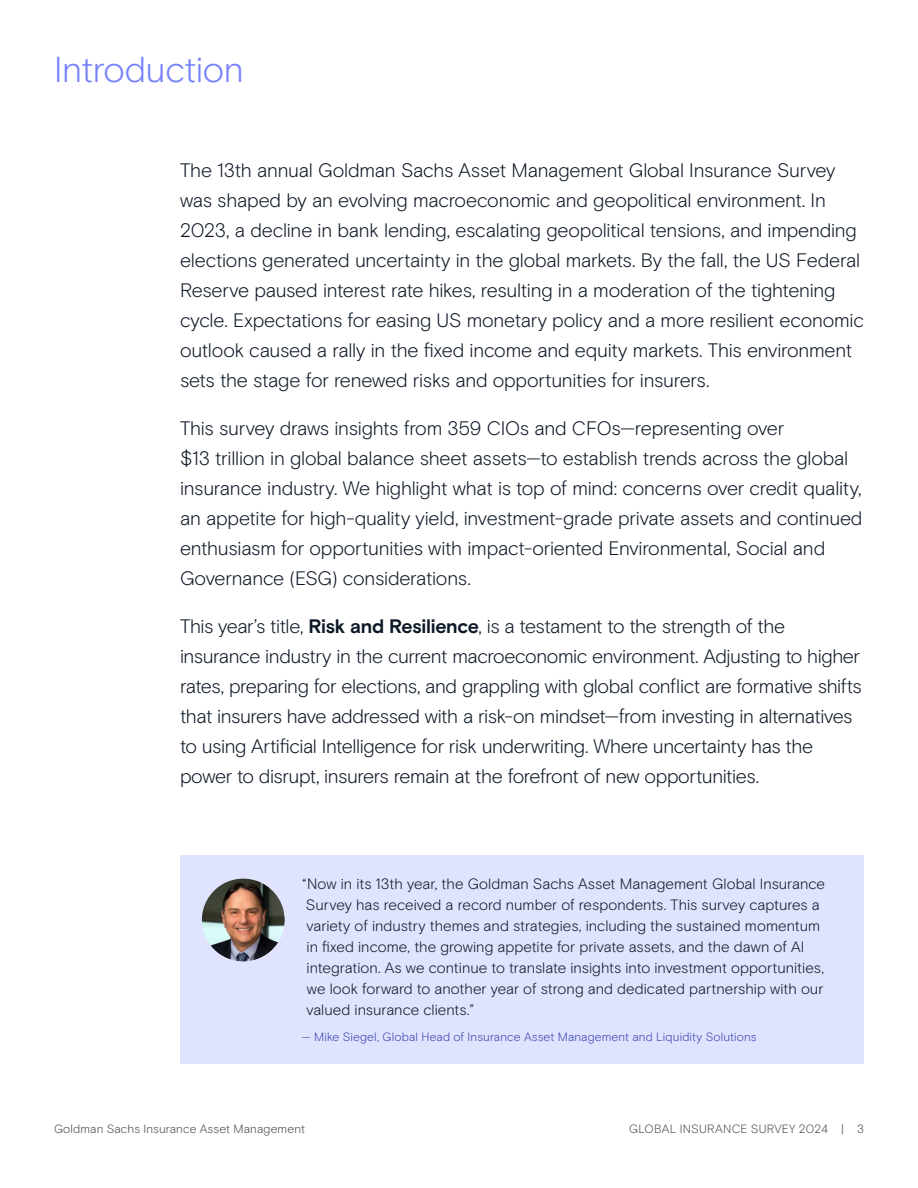
<style>
.page{position:relative;width:918px;height:1188px;background:#fff}
.page>*{position:absolute;margin:0;border:0;box-sizing:border-box;transform-origin:0 0}
.t1{font:300 36px "Basis Grotesque Pro";letter-spacing:-.01em;color:#7681fc}
.t2{font:300 19.5px/30px "Basis Grotesque Pro";letter-spacing:-.015em;color:#0d1826}
.t3{font:300 15px/21px "Basis Grotesque Pro";color:#0d1826}
.t4{font:300 12px "Basis Grotesque Pro";letter-spacing:.01em;color:#3a45b0}
.t5{font:300 12px "Basis Grotesque Pro";letter-spacing:.01em;color:#4d4d4d}
.s1{font-weight:700}
</style>
<div class="page">
<hr style="left:0;top:0;width:1px;height:1188px;background:#0d1826">
<div style="left:180px;top:855px;width:684px;height:208px;background:#e0e3fd"></div>
<img style="left:202px;top:879px;width:83px;height:82px;border-radius:41px">
<h1 class="t1" style="left:54px;top:49px;width:192px">Introduction</h1>
<p class="t2" style="left:180px;top:156px;width:685px">The 13th annual Goldman Sachs Asset Management Global Insurance Survey was shaped by an evolving macroeconomic and geopolitical environment. In 2023, a decline in bank lending, escalating geopolitical tensions, and impending elections generated uncertainty in the global markets. By the fall, the US Federal Reserve paused interest rate hikes, resulting in a moderation of the tightening cycle. Expectations for easing US monetary policy and a more resilient economic outlook caused a rally in the fixed income and equity markets. This environment sets the stage for renewed risks and opportunities for insurers.</p>
<p class="t2" style="left:180px;top:414px;width:684px">This survey draws insights from 359 CIOs and CFOs—representing over<br>$13 trillion in global balance sheet assets—to establish trends across the global insurance industry. We highlight what is top of mind: concerns over credit quality, an appetite for high-quality yield, investment-grade private assets and continued enthusiasm for opportunities with impact-oriented Environmental, Social and Governance (ESG) considerations.</p>
<p class="t2" style="left:180px;top:612px;width:683px">This year’s title, <span class="s1">Risk and Resilience</span>, is a testament to the strength of the insurance industry in the current macroeconomic environment. Adjusting to higher rates, preparing for elections, and grappling with global conflict are formative shifts that insurers have addressed with a risk-on mindset—from investing in alternatives to using Artificial Intelligence for risk underwriting. Where uncertainty has the power to disrupt, insurers remain at the forefront of new opportunities.</p>
<p class="t3" style="left:302px;top:874px;width:524px">“Now in its 13th year, the Goldman Sachs Asset Management Global Insurance Survey has received a record number of respondents. This survey captures a variety of industry themes and strategies, including the sustained momentum in fixed income, the growing appetite for private assets, and the dawn of AI integration. As we continue to translate insights into investment opportunities, we look forward to another year of strong and dedicated partnership with our valued insurance clients.”</p>
<p class="t4" style="left:302px;top:1030px;width:457px">— Mike Siegel, Global Head of Insurance Asset Management and Liquidity Solutions</p>
<p class="t5" style="left:54px;top:1122px;width:253px">Goldman Sachs Insurance Asset Management</p>
<p class="t5" style="left:629px;top:1122px;width:236px">GLOBAL INSURANCE SURVEY 2024 | 3</p>
</div>
